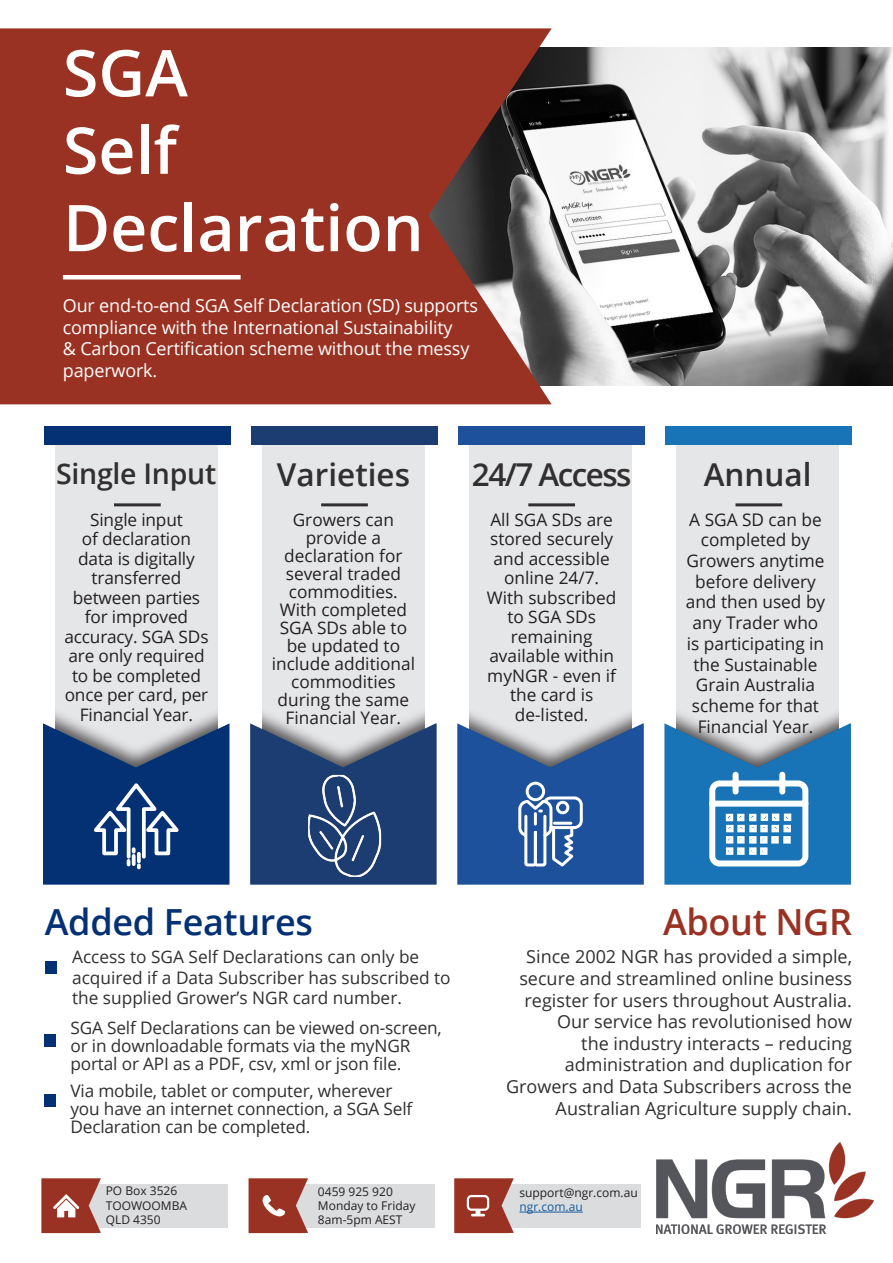
<style>
.page{position:relative;width:893px;height:1263px;background:#fff}
.page>*{position:absolute;margin:0;border:0;box-sizing:border-box;transform-origin:0 0}
.Left_Justify{font:600 64.5px "Open Sans";color:#fff}
.Left_Justify-2{font:600 36px "Open Sans";letter-spacing:-.01em;color:#043174}
.Left_Justify-3{font:600 36px "Open Sans";letter-spacing:-.01em;color:#9a3223}
.Center{font:600 31.5px "Open Sans";color:#312f30}
.Center-2{font:600 31.5px "Open Sans";letter-spacing:-.05em;color:#312f30}
.Center-3{font:600 28.5px "Open Sans";letter-spacing:-.01em;color:#312f30}
.Left_Justify-4{font:18px/21.6px "Open Sans";color:#312f30;text-align:right}
.Left_Justify-5{font:18px/21.6px "Open Sans";letter-spacing:-.01em;color:#fff}
.Center-4{font:17.4px/20.7px "Open Sans";color:#231f20;text-align:center}
.Center-5{font:17.25px/19.5px "Open Sans";color:#231f20;text-align:center}
.Left_Justify-6{font:17.25px/18px "Open Sans";letter-spacing:-.01em;color:#312f30}
.t1{font:12px/14.4px "Open Sans";color:#231f20}
.s1{color:#175d9e}
</style>
<div class="page">
<img style="left:552px;top:47px;width:341px;height:339px">
<div style="left:55px;top:445px;width:162px;height:371px;background:#e5e6e8"></div>
<div style="left:55px;top:704px;width:162px;height:112px;background:#231f20;opacity:.75"></div>
<div style="left:262px;top:445px;width:162px;height:371px;background:#e5e6e8"></div>
<div style="left:262px;top:704px;width:162px;height:112px;background:#231f20;opacity:.75"></div>
<svg style="left:250px;top:723px;width:187px;height:162px;background:#3f5983"></svg>
<div style="left:470px;top:445px;width:162px;height:371px;background:#e5e6e8"></div>
<div style="left:470px;top:704px;width:162px;height:112px;background:#231f20;opacity:.75"></div>
<div style="left:677px;top:445px;width:162px;height:371px;background:#e5e6e8"></div>
<div style="left:677px;top:704px;width:162px;height:112px;background:#231f20;opacity:.75"></div>
<hr style="left:114px;top:503px;width:47px;height:3px;background:#312f30">
<hr style="left:321px;top:503px;width:47px;height:3px;background:#312f30">
<hr style="left:528px;top:503px;width:47px;height:3px;background:#312f30">
<hr style="left:735px;top:503px;width:47px;height:3px;background:#312f30">
<div style="left:44px;top:1035px;width:11px;height:12px;background:#043174"></div>
<svg style="left:457px;top:723px;width:187px;height:162px;background:#4069a5"></svg>
<svg style="left:0;top:28px;width:552px;height:376px;background:#923629"></svg>
<hr style="left:63px;top:275px;width:178px;height:4px;background:#fff">
<div style="left:44px;top:426px;width:187px;height:19px;background:#043174"></div>
<div style="left:251px;top:426px;width:187px;height:19px;background:#1c3d72"></div>
<div style="left:458px;top:426px;width:187px;height:19px;background:#1e519b"></div>
<div style="left:666px;top:426px;width:186px;height:19px;background:#1874b7"></div>
<img style="left:657px;top:1143px;width:216px;height:90px">
<svg style="left:43px;top:723px;width:186px;height:162px;background:#2b4f86"></svg>
<div style="left:58px;top:1184px;width:170px;height:43px;background:#dbdcde"></div>
<div style="left:265px;top:1184px;width:170px;height:43px;background:#dbdcde"></div>
<div style="left:471px;top:1184px;width:170px;height:43px;background:#dbdcde"></div>
<svg style="left:41px;top:1178px;width:60px;height:55px;background:#ab594e"></svg>
<svg style="left:249px;top:1178px;width:59px;height:55px;background:#a64f43"></svg>
<svg style="left:454px;top:1178px;width:60px;height:55px;background:#a75145"></svg>
<hr style="left:519px;top:1212px;width:64px;height:1px;background:#175d9e">
<svg style="left:664px;top:723px;width:187px;height:162px;background:#4d90c1"></svg>
<div style="left:749px;top:814px;width:7px;height:7px;border:6px solid #fff"></div>
<div style="left:46px;top:961px;width:11px;height:12px;background:#043174"></div>
<div style="left:44px;top:1095px;width:11px;height:12px;background:#043174"></div>
<img style="left:292px;top:769px;width:102px;height:108px">
<p class="Left_Justify" style="left:63px;top:29px;width:126px">SGA</p>
<p class="Left_Justify" style="left:63px;top:106px;width:116px">Self</p>
<p class="Left_Justify" style="left:63px;top:184px;width:362px">Declaration</p>
<p class="Left_Justify-5" style="left:63px;top:294px;width:417px">Our end-to-end SGA Self Declaration (SD) supports compliance with the International Sustainability<br>&amp; Carbon Certification scheme without the messy paperwork.</p>
<p class="Center-3" style="left:56px;top:454px;width:162px">Single Input</p>
<p class="Center-5" style="left:64px;top:509px;width:146px">Single input<br>of declaration data is digitally transferred between parties for improved accuracy. SGA SDs are only required to be completed once per card, per<br>Financial Year.</p>
<p class="Center" style="left:277px;top:453px;width:135px">Varieties</p>
<p class="Center-2" style="left:472px;top:453px;width:161px">24/7 Access</p>
<p class="Center" style="left:704px;top:453px;width:109px">Annual</p>
<p class="Center-5" style="left:284px;top:510px;width:120px;line-height:18px">Growers can provide a declaration for several traded commodities.</p>
<p class="Center-5" style="left:272px;top:600px;width:145px;line-height:18px">With completed<br>SGA SDs able to be updated to include additional commodities during the same<br>Financial Year.</p>
<p class="Center-5" style="left:487px;top:509px;width:131px">All SGA SDs are stored securely and accessible online 24/7.<br>With subscribed to SGA SDs remaining available within myNGR - even if the card is de-listed.</p>
<p class="Center-4" style="left:686px;top:508px;width:141px">A SGA SD can be completed by<br>Growers anytime before delivery and then used by any Trader who is participating in the Sustainable<br>Grain Australia scheme for that<br>Financial Year.</p>
<p class="Left_Justify-2" style="left:45px;top:897px;width:270px">Added Features</p>
<p class="Left_Justify-6" style="left:72px;top:946px;width:380px;line-height:20.7px">Access to SGA Self Declarations can only be acquired if a Data Subscriber has subscribed to the supplied Grower’s NGR card number.</p>
<p class="Left_Justify-6" style="left:70px;top:1018px;width:373px">SGA Self Declarations can be viewed on-screen, or in downloadable formats via the myNGR portal or API as a PDF, csv, xml or json file.</p>
<p class="Left_Justify-6" style="left:70px;top:1081px;width:343px">Via mobile, tablet or computer, wherever you have an internet connection, a SGA Self<br>Declaration can be completed.</p>
<p class="Left_Justify-3" style="left:663px;top:897px;width:191px">About NGR</p>
<p class="Left_Justify-4" style="left:506px;top:946px;width:347px">Since 2002 NGR has provided a simple, secure and streamlined online business register for users throughout Australia.<br>Our service has revolutionised how<br>the industry interacts – reducing administration and duplication for Growers and Data Subscribers across the Australian Agriculture supply chain.</p>
<p class="t1" style="left:106px;top:1183px;width:73px">PO Box 3526</p>
<p class="t1" style="left:106px;top:1198px;width:83px">TOOWOOMBA</p>
<p class="t1" style="left:106px;top:1212px;width:56px">QLD 4350</p>
<p class="t1" style="left:318px;top:1184px;width:99px">0459 925 920<br>Monday to Friday<br>8am-5pm AEST</p>
<p class="t1" style="left:519px;top:1185px;width:120px">support@ngr.com.au <span class="s1">ngr.com.au</span></p>
</div>
